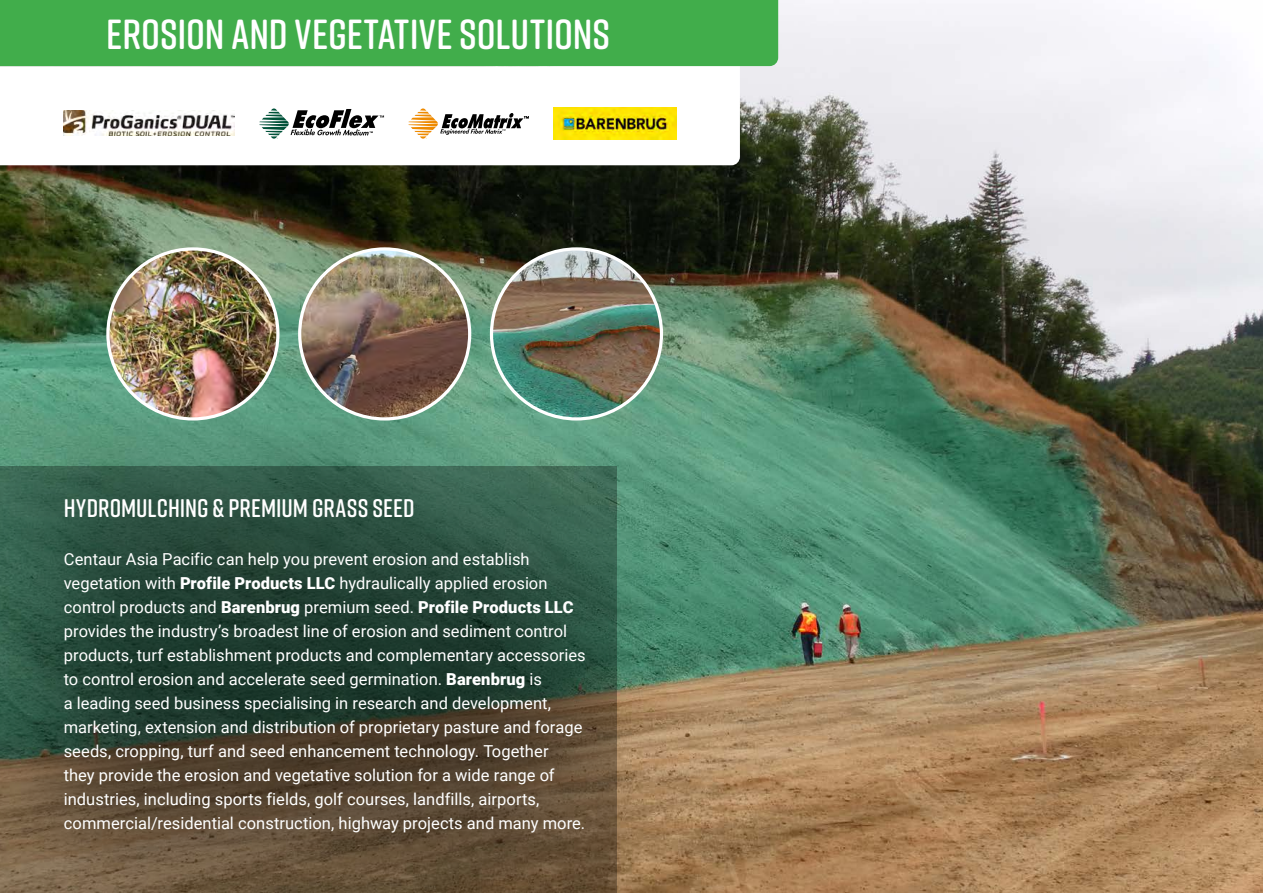
<style>
.page{position:relative;width:1263px;height:893px;background:#fff}
.page>*{position:absolute;margin:0;border:0;box-sizing:border-box;transform-origin:0 0}
.Broodtekst{font:600 42px "Rift Soft";color:#fff}
.Broodtekst-2{font:600 25.5px "Rift Soft";color:#fff}
.Broodtekst-3{font:16.5px/24px "Roboto";color:#fff}
.s1{font-weight:900}
</style>
<div class="page">
<img style="left:0;top:0;width:1263px;height:893px">
<svg style="left:0;top:66px;width:740px;height:99px"></svg>
<div style="left:0;top:0;width:778px;height:66px;background:#41ad4b"></div>
<svg style="left:0;top:405px;width:669px;height:488px"></svg>
<img style="left:64px;top:110px;width:171px;height:25px">
<svg style="left:259px;top:108px;width:125px;height:31px"></svg>
<svg style="left:408px;top:108px;width:121px;height:31px"></svg>
<img style="left:108px;top:249px;width:170px;height:170px;border-radius:85px">
<img style="left:300px;top:249px;width:170px;height:170px;border-radius:85px">
<img style="left:491px;top:249px;width:170px;height:170px;border-radius:85px">
<img style="left:553px;top:108px;width:123px;height:31px">
<p class="Broodtekst" style="left:106px;top:5px;width:505px">EROSION AND VEGETATIVE SOLUTIONS</p>
<p class="Broodtekst-2" style="left:64px;top:490px;width:352px">HYDROMULCHING &amp; PREMIUM GRASS SEED</p>
<p class="Broodtekst-3" style="left:64px;top:547px;width:523px">Centaur Asia Pacific can help you prevent erosion and establish vegetation with <span class="s1">Profile Products LLC</span> hydraulically applied erosion control products and <span class="s1">Barenbrug</span> premium seed. <span class="s1">Profile Products LLC </span>provides the industry’s broadest line of erosion and sediment control products, turf establishment products and complementary accessories to control erosion and accelerate seed germination. <span class="s1">Barenbrug</span> is<br>a leading seed business specialising in research and development, marketing, extension and distribution of proprietary pasture and forage seeds, cropping, turf and seed enhancement technology. Together<br>they provide the erosion and vegetative solution for a wide range of industries, including sports fields, golf courses, landfills, airports, commercial/residential construction, highway projects and many more.</p>
</div>
